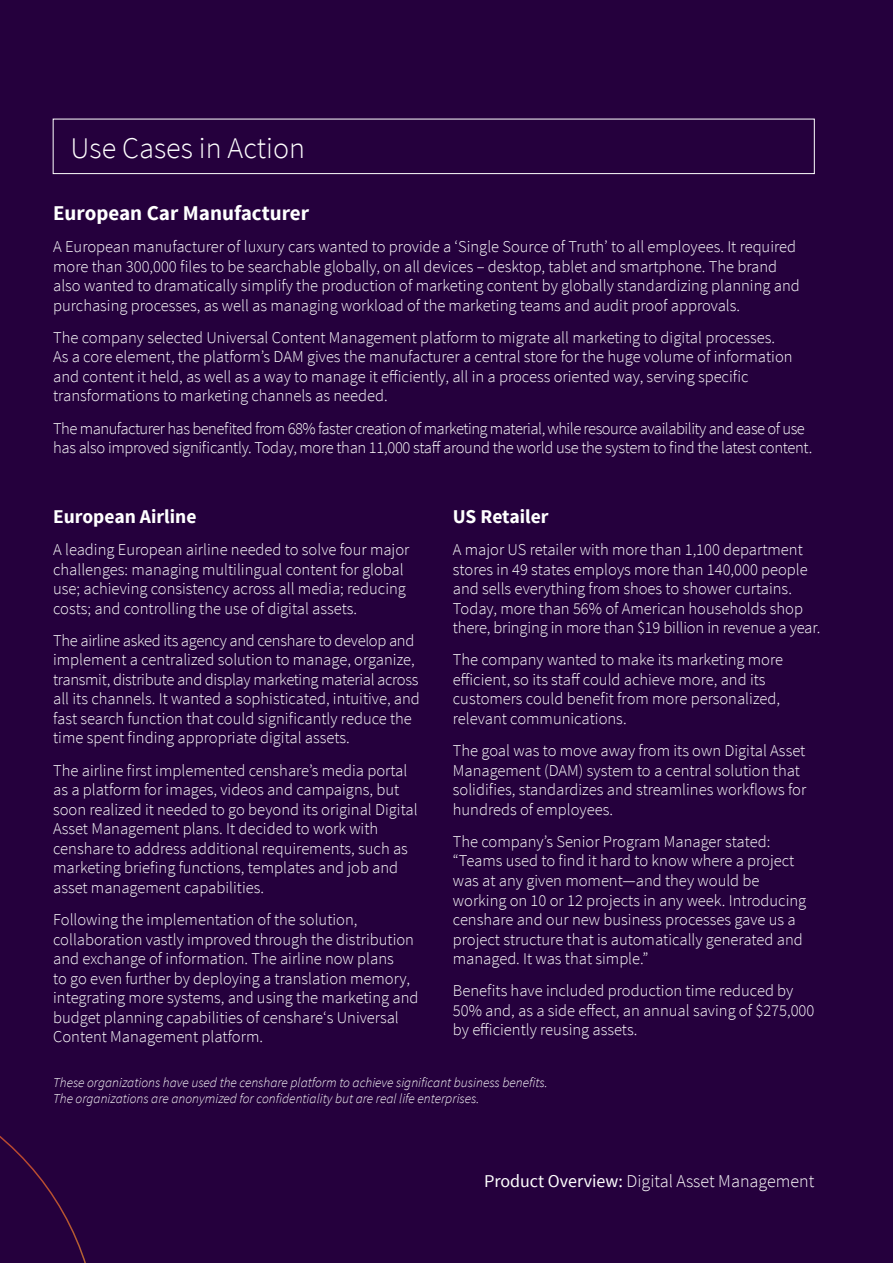
<style>
.page{position:relative;width:893px;height:1263px;background:#25003d}
.page>*{position:absolute;margin:0;border:0;box-sizing:border-box;transform-origin:0 0}
.Body{font:300 30px "Source Sans Pro";color:#fff}
.Body-2{font:700 21px "Source Sans Pro";color:#fff}
.Body-3{font:700 19.5px "Source Sans Pro";color:#fff}
.Body-4{font:300 18px "Source Sans Pro";color:#fff}
.Body-5{font:300 16.5px/19.5px "Source Sans Pro";color:#fff}
.Body-6{font:300 16.5px/19.5px "Source Sans Pro";letter-spacing:-.03em;color:#fff}
.Body-7{font:italic 300 13.5px/16.2px "Source Sans Pro";color:#fff}
.s1{font-weight:400}
</style>
<div class="page">
<div style="left:53px;top:119px;width:762px;height:55px;border:1px solid #fff"></div>
<p class="Body" style="left:71px;top:129px;width:236px">Use Cases in Action</p>
<p class="Body-2" style="left:53px;top:199px;width:257px">European Car Manufacturer</p>
<p class="Body-5" style="left:53px;top:237px;width:748px">A European manufacturer of luxury cars wanted to provide a ‘Single Source of Truth’ to all employees. It required more than 300,000 files to be searchable globally, on all devices – desktop, tablet and smartphone. The brand also wanted to dramatically simplify the production of marketing content by globally standardizing planning and purchasing processes, as well as managing workload of the marketing teams and audit proof approvals.</p>
<p class="Body-5" style="left:53px;top:328px;width:741px">The company selected Universal Content Management platform to migrate all marketing to digital processes.<br>As a core element, the platform’s DAM gives the manufacturer a central store for the huge volume of information and content it held, as well as a way to manage it efficiently, all in a process oriented way, serving specific transformations to marketing channels as needed.</p>
<p class="Body-6" style="left:53px;top:418px;width:761px">The manufacturer has benefited from 68% faster creation of marketing material, while resource availability and ease of use has also improved significantly. Today, more than 11,000 staff around the world use the system to find the latest content.</p>
<p class="Body-3" style="left:53px;top:504px;width:145px">European Airline</p>
<p class="Body-5" style="left:53px;top:540px;width:358px">A leading European airline needed to solve four major challenges: managing multilingual content for global use; achieving consistency across all media; reducing costs; and controlling the use of digital assets.</p>
<p class="Body-5" style="left:53px;top:631px;width:368px">The airline asked its agency and censhare to develop and implement a centralized solution to manage, organize, transmit, distribute and display marketing material across all its channels. It wanted a sophisticated, intuitive, and fast search function that could significantly reduce the time spent finding appropriate digital assets.</p>
<p class="Body-5" style="left:53px;top:760px;width:366px">The airline first implemented censhare’s media portal as a platform for images, videos and campaigns, but soon realized it needed to go beyond its original Digital Asset Management plans. It decided to work with censhare to address additional requirements, such as marketing briefing functions, templates and job and asset management capabilities.</p>
<p class="Body-5" style="left:53px;top:910px;width:367px">Following the implementation of the solution, collaboration vastly improved through the distribution and exchange of information. The airline now plans<br>to go even further by deploying a translation memory, integrating more systems, and using the marketing and budget planning capabilities of censhare‘s Universal Content Management platform.</p>
<p class="Body-3" style="left:453px;top:504px;width:97px">US Retailer</p>
<p class="Body-5" style="left:453px;top:540px;width:369px">A major US retailer with more than 1,100 department stores in 49 states employs more than 140,000 people and sells everything from shoes to shower curtains.<br>Today, more than 56% of American households shop there, bringing in more than $19 billion in revenue a year.</p>
<p class="Body-5" style="left:453px;top:650px;width:332px">The company wanted to make its marketing more efficient, so its staff could achieve more, and its customers could benefit from more personalized, relevant communications.</p>
<p class="Body-5" style="left:453px;top:741px;width:355px">The goal was to move away from its own Digital Asset Management (DAM) system to a central solution that solidifies, standardizes and streamlines workflows for hundreds of employees.</p>
<p class="Body-5" style="left:453px;top:832px;width:355px">The company’s Senior Program Manager stated: “Teams used to find it hard to know where a project was at any given moment—and they would be working on 10 or 12 projects in any week. Introducing censhare and our new business processes gave us a project structure that is automatically generated and managed. It was that simple.”</p>
<p class="Body-5" style="left:453px;top:981px;width:363px">Benefits have included production time reduced by<br>50% and, as a side effect, an annual saving of $275,000 by efficiently reusing assets.</p>
<p class="Body-7" style="left:53px;top:1074px;width:496px">These organizations have used the censhare platform to achieve significant business benefits.<br>The organizations are anonymized for confidentiality but are real life enterprises.</p>
<p class="Body-4" style="left:484px;top:1170px;width:332px"><span class="s1">Product Overview:</span> Digital Asset Management</p>
</div>
